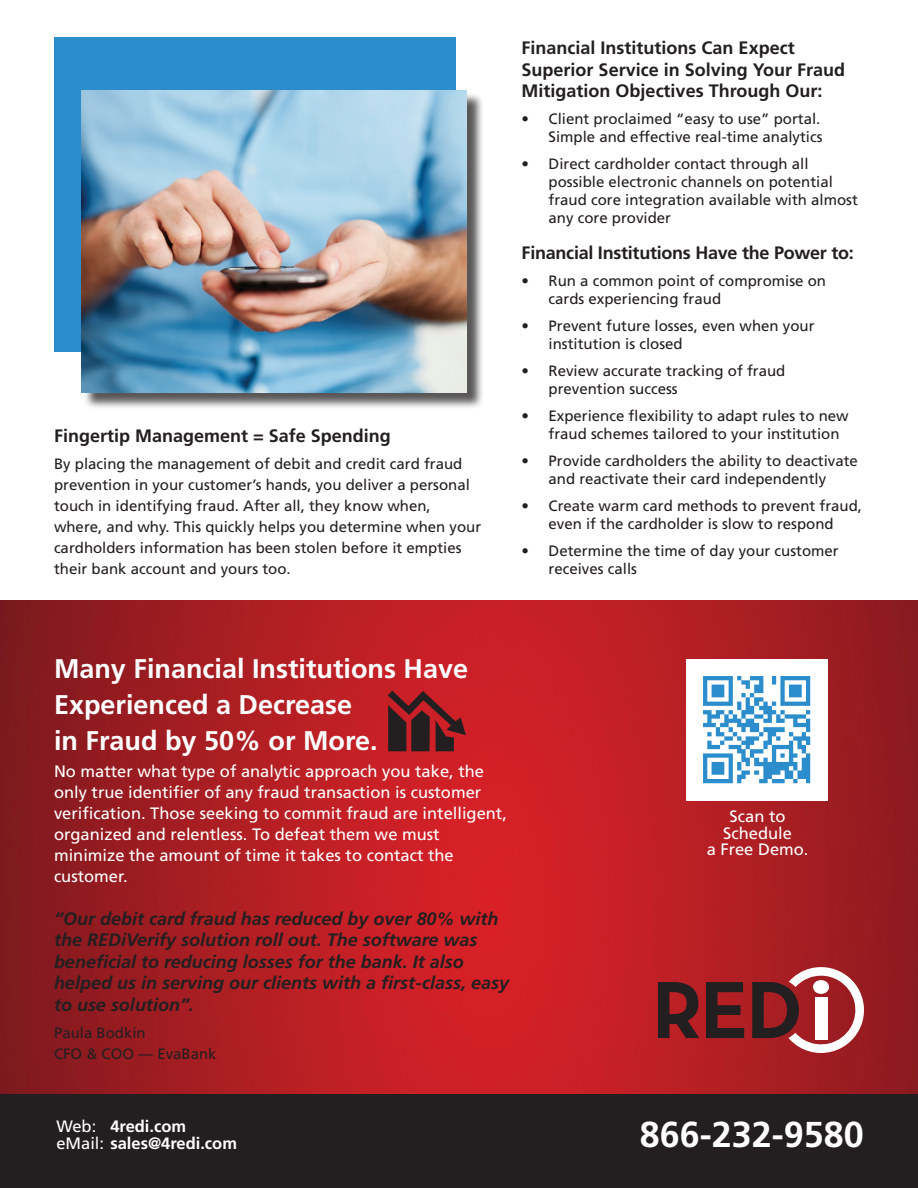
<style>
.page{position:relative;width:918px;height:1188px;background:#fff}
.page>*{position:absolute;margin:0;border:0;box-sizing:border-box;transform-origin:0 0}
.t1{font:700 36px "Frutiger";color:#fff}
.t2{font:700 27px/36px "Frutiger";color:#fff}
.t3{font:italic 700 18px/21.6px "Frutiger";color:#231f20}
.t4{font:700 18px/21.6px "Frutiger";color:#231f20}
.t5{font:16.5px/21px "Frutiger";color:#fff;text-align:center}
.t6{font:700 16.5px/16.5px "Frutiger";color:#fff}
.t7{font:15px/18px "Frutiger";color:#231f20}
.s1{font-weight:400}
</style>
<div class="page">
<img style="left:0;top:600px;width:918px;height:494px">
<div style="left:0;top:1094px;width:918px;height:94px;background:#231f20"></div>
<div style="left:54px;top:38px;width:402px;height:314px;background:#2c8dcc"></div>
<div style="left:83px;top:92px;width:401px;height:318px;background:#231f20;opacity:.75"></div>
<img style="left:81px;top:90px;width:386px;height:302px">
<svg style="left:658px;top:982px;width:41px;height:56px"></svg>
<svg style="left:752px;top:966px;width:113px;height:87px"></svg>
<div style="left:815px;top:998px;width:12px;height:42px;background:#fff"></div>
<svg style="left:706px;top:982px;width:38px;height:56px"></svg>
<img style="left:687px;top:660px;width:140px;height:140px">
<svg style="left:388px;top:691px;width:78px;height:60px"></svg>
<p class="t4" style="left:54px;top:425px;width:338px">Fingertip Management = Safe Spending</p>
<p class="t7" style="left:54px;top:453px;width:429px;line-height:21px">By placing the management of debit and credit card fraud prevention in your customer’s hands, you deliver a personal touch in identifying fraud. After all, they know when, where, and why. This quickly helps you determine when your cardholders information has been stolen before it empties their bank account and yours too.</p>
<p class="t4" style="left:522px;top:37px;width:325px">Financial Institutions Can Expect<br>Superior Service in Solving Your Fraud<br>Mitigation Objectives Through Our:</p>
<p class="t7" style="left:522px;top:110px;width:302px;text-align:right">• Client proclaimed “easy to use” portal.<br>Simple and effective real-time analytics</p>
<p class="t7" style="left:549px;top:155px;width:311px;text-indent:-27px">• Direct cardholder contact through all possible electronic channels on potential fraud core integration available with almost any core provider</p>
<p class="t4" style="left:522px;top:242px;width:334px">Financial Institutions Have the Power to:</p>
<p class="t7" style="left:549px;top:272px;width:279px;text-indent:-27px">• Run a common point of compromise on cards experiencing fraud</p>
<p class="t7" style="left:549px;top:317px;width:267px;text-indent:-27px">• Prevent future losses, even when your institution is closed</p>
<p class="t7" style="left:549px;top:362px;width:238px;text-indent:-27px">• Review accurate tracking of fraud prevention success</p>
<p class="t7" style="left:549px;top:407px;width:302px;text-indent:-27px">• Experience flexibility to adapt rules to new fraud schemes tailored to your institution</p>
<p class="t7" style="left:522px;top:452px;width:338px;text-align:center">• Provide cardholders the ability to deactivate and reactivate their card independently</p>
<p class="t7" style="left:522px;top:497px;width:342px;text-align:center">• Create warm card methods to prevent fraud, even if the cardholder is slow to respond</p>
<p class="t7" style="left:549px;top:542px;width:292px;text-indent:-27px">• Determine the time of day your customer receives calls</p>
<h2 class="t2" style="left:54px;top:651px;width:416px">Many Financial Institutions Have<br>Experienced a Decrease<br>in Fraud by 50% or More.</h2>
<p class="t5" style="left:54px;top:761px;width:454px;text-align:left">No matter what type of analytic approach you take, the only true identifier of any fraud transaction is customer verification. Those seeking to commit fraud are intelligent, organized and relentless. To defeat them we must minimize the amount of time it takes to contact the customer.</p>
<p class="t3" style="left:54px;top:907px;width:457px">“Our debit card fraud has reduced by over 80% with the REDiVerify solution roll out. The software was beneficial to reducing losses for the bank. It also helped us in serving our clients with a first-class, easy to use solution”.</p>
<p class="t7" style="left:54px;top:1022px;width:164px;line-height:21px">Paula Bodkin<br>CFO &amp; COO — EvaBank</p>
<p class="t6" style="left:56px;top:1118px;width:182px"><span class="s1">Web:</span> 4redi.com <span class="s1">eMail:</span> sales@4redi.com</p>
<p class="t5" style="left:707px;top:808px;width:103px;line-height:16.5px">Scan to<br>Schedule<br>a Free Demo.</p>
<h1 class="t1" style="left:640px;top:1113px;width:226px">866-232-9580</h1>
</div>
